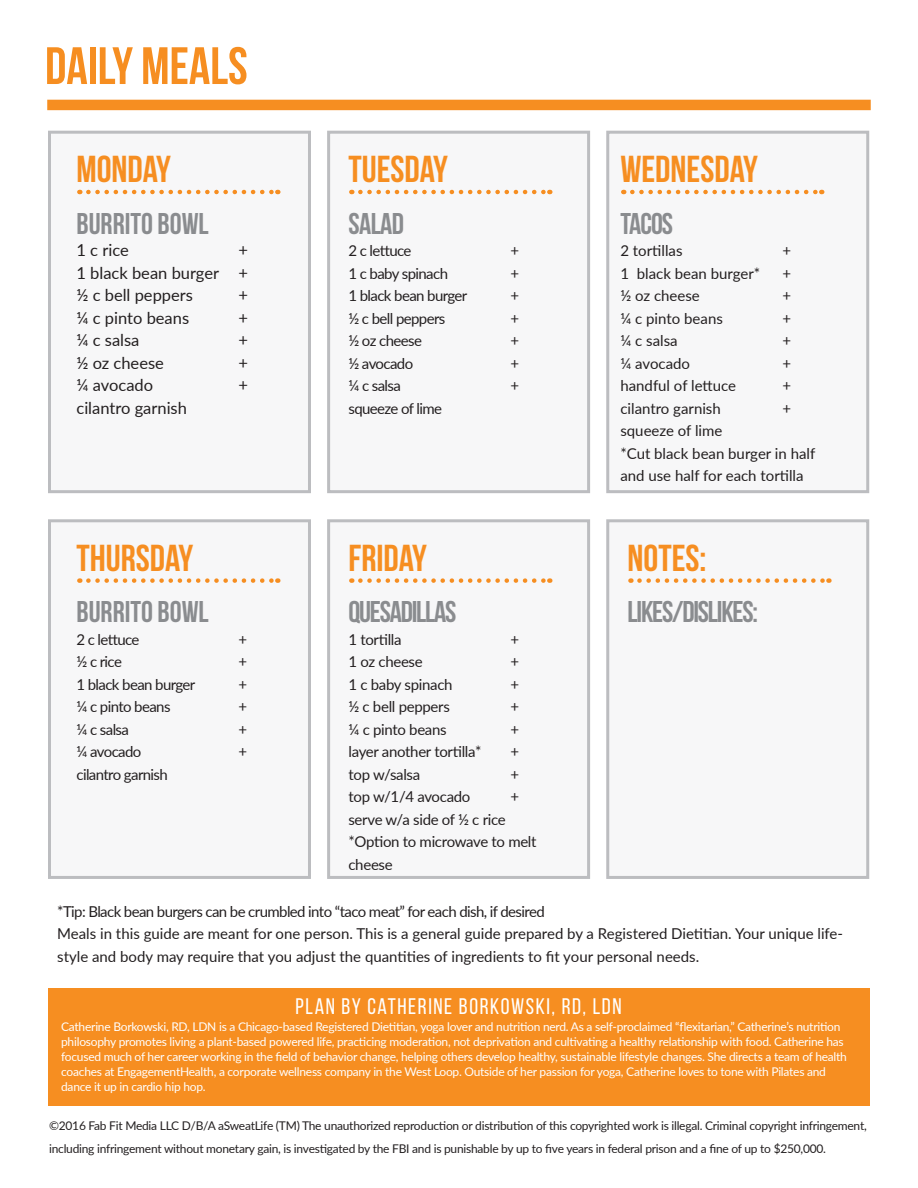
<style>
.page{position:relative;width:918px;height:1188px;background:#fff}
.page>*{position:absolute;margin:0;border:0;box-sizing:border-box;transform-origin:0 0}
.t1{font:52.5px "Bebas Neue";color:#f68e21}
.t2{font:37.5px "Bebas Neue";color:#f68e21}
.t3{font:30px "Bebas Neue";letter-spacing:-.03em;color:#8a8c8f}
.t4{font:30px "Bebas Neue";color:#8a8c8f}
.t5{font:22.5px "Bebas Neue";letter-spacing:.07em;color:#fff}
.t6{font:16.5px "Lato";color:#231f20}
.t7{font:15px/22.5px "Lato";color:#231f20}
.t8{font:15px/22.5px "Lato";letter-spacing:-.02em;color:#231f20}
.t9{font:15px "Lato";letter-spacing:-.04em;color:#231f20}
.t10{font:12px/15px "Lato";letter-spacing:-.02em;color:#fff}
.t11{font:12px/22.5px "Lato";letter-spacing:-.02em;color:#231f20}
</style>
<div class="page">
<div style="left:47px;top:100px;width:824px;height:10px;background:#f68e21"></div>
<div style="left:48px;top:131px;width:263px;height:362px;background:#f7f7f8;border:3px solid #bcbdc0"></div>
<div style="left:48px;top:519px;width:263px;height:360px;background:#f7f7f8;border:3px solid #bcbdc0"></div>
<div style="left:327px;top:131px;width:263px;height:362px;background:#f7f7f8;border:3px solid #bcbdc0"></div>
<div style="left:327px;top:519px;width:263px;height:360px;background:#f7f7f8;border:3px solid #bcbdc0"></div>
<div style="left:606px;top:131px;width:263px;height:362px;background:#f7f7f8;border:3px solid #bcbdc0"></div>
<svg style="left:88px;top:190px;width:190px;height:4px"></svg>
<svg style="left:88px;top:578px;width:190px;height:5px"></svg>
<svg style="left:360px;top:190px;width:190px;height:4px"></svg>
<svg style="left:360px;top:578px;width:190px;height:5px"></svg>
<svg style="left:632px;top:190px;width:190px;height:4px"></svg>
<div style="left:606px;top:519px;width:263px;height:360px;background:#f7f7f8;border:3px solid #bcbdc0"></div>
<svg style="left:639px;top:578px;width:190px;height:5px"></svg>
<div style="left:48px;top:988px;width:822px;height:118px;background:#f68e21"></div>
<p class="t1" style="left:45px;top:37px;width:204px">DAILY MEALS</p>
<p class="t2" style="left:76px;top:149px;width:96px">MONDAY</p>
<p class="t2" style="left:348px;top:149px;width:101px">TUESDAY</p>
<p class="t2" style="left:620px;top:149px;width:139px">WEDNESDAY</p>
<p class="t4" style="left:76px;top:207px;width:134px">BURRITO BOWL</p>
<p class="t6" style="left:76px;top:239px;width:54px">1 c rice</p>
<p class="t6" style="left:238px;top:239px;width:11px">+</p>
<p class="t6" style="left:76px;top:261px;width:173px">1 black bean burger +</p>
<p class="t6" style="left:76px;top:284px;width:118px">½ c bell peppers</p>
<p class="t6" style="left:238px;top:284px;width:11px">+</p>
<p class="t6" style="left:76px;top:306px;width:114px">¼ c pinto beans</p>
<p class="t6" style="left:238px;top:306px;width:11px">+</p>
<p class="t6" style="left:76px;top:329px;width:65px">¼ c salsa</p>
<p class="t6" style="left:238px;top:329px;width:11px">+</p>
<p class="t6" style="left:76px;top:351px;width:89px">½ oz cheese</p>
<p class="t6" style="left:238px;top:351px;width:11px">+</p>
<p class="t6" style="left:76px;top:374px;width:78px">¼ avocado</p>
<p class="t6" style="left:238px;top:374px;width:11px">+</p>
<p class="t6" style="left:76px;top:396px;width:112px">cilantro garnish</p>
<p class="t3" style="left:348px;top:207px;width:57px">SALAD</p>
<p class="t8" style="left:348px;top:239px;width:65px">2 c lettuce</p>
<p class="t8" style="left:510px;top:239px;width:10px">+</p>
<p class="t9" style="left:348px;top:263px;width:101px">1 c baby spinach</p>
<p class="t8" style="left:510px;top:261px;width:10px">+</p>
<p class="t9" style="left:348px;top:285px;width:120px">1 black bean burger</p>
<p class="t8" style="left:510px;top:284px;width:10px">+</p>
<p class="t9" style="left:348px;top:308px;width:98px">½ c bell peppers</p>
<p class="t8" style="left:510px;top:306px;width:10px">+</p>
<p class="t9" style="left:348px;top:330px;width:75px">½ oz cheese</p>
<p class="t8" style="left:510px;top:329px;width:10px">+</p>
<p class="t9" style="left:348px;top:353px;width:66px">½ avocado</p>
<p class="t8" style="left:510px;top:351px;width:10px">+</p>
<p class="t8" style="left:348px;top:374px;width:54px">¼ c salsa</p>
<p class="t8" style="left:510px;top:374px;width:10px">+</p>
<p class="t9" style="left:348px;top:398px;width:95px">squeeze of lime</p>
<p class="t3" style="left:620px;top:207px;width:54px">TACOS</p>
<p class="t7" style="left:620px;top:239px;width:64px">2 tortillas</p>
<p class="t8" style="left:782px;top:239px;width:10px">+</p>
<p class="t7" style="left:620px;top:261px;width:141px">1 black bean burger*</p>
<p class="t8" style="left:782px;top:261px;width:10px">+</p>
<p class="t7" style="left:620px;top:284px;width:81px">½ oz cheese</p>
<p class="t8" style="left:782px;top:284px;width:10px">+</p>
<p class="t7" style="left:620px;top:306px;width:104px">¼ c pinto beans</p>
<p class="t8" style="left:782px;top:306px;width:10px">+</p>
<p class="t8" style="left:620px;top:329px;width:59px">¼ c salsa</p>
<p class="t8" style="left:782px;top:329px;width:10px">+</p>
<p class="t7" style="left:620px;top:351px;width:71px">¼ avocado</p>
<p class="t8" style="left:782px;top:351px;width:10px">+</p>
<p class="t7" style="left:620px;top:374px;width:117px">handful of lettuce</p>
<p class="t8" style="left:782px;top:374px;width:10px">+</p>
<p class="t7" style="left:620px;top:396px;width:102px">cilantro garnish</p>
<p class="t8" style="left:782px;top:396px;width:10px">+</p>
<p class="t7" style="left:620px;top:419px;width:104px">squeeze of lime</p>
<p class="t7" style="left:620px;top:441px;width:196px">*Cut black bean burger in half and use half for each tortilla</p>
<p class="t2" style="left:76px;top:537px;width:118px">THURSDAY</p>
<p class="t4" style="left:76px;top:596px;width:134px">BURRITO BOWL</p>
<p class="t8" style="left:76px;top:628px;width:65px">2 c lettuce</p>
<p class="t8" style="left:238px;top:628px;width:10px">+</p>
<p class="t8" style="left:76px;top:650px;width:47px">½ c rice</p>
<p class="t8" style="left:238px;top:650px;width:10px">+</p>
<p class="t9" style="left:76px;top:674px;width:120px">1 black bean burger</p>
<p class="t8" style="left:238px;top:673px;width:10px">+</p>
<p class="t9" style="left:76px;top:696px;width:96px">¼ c pinto beans</p>
<p class="t8" style="left:238px;top:695px;width:10px">+</p>
<p class="t8" style="left:76px;top:718px;width:54px">¼ c salsa</p>
<p class="t8" style="left:238px;top:718px;width:10px">+</p>
<p class="t9" style="left:76px;top:741px;width:66px">¼ avocado</p>
<p class="t8" style="left:238px;top:740px;width:10px">+</p>
<p class="t9" style="left:76px;top:764px;width:93px">cilantro garnish</p>
<p class="t2" style="left:348px;top:537px;width:80px">FRIDAY</p>
<p class="t3" style="left:348px;top:596px;width:109px">QUESADILLAS</p>
<p class="t8" style="left:348px;top:628px;width:55px">1 tortilla</p>
<p class="t8" style="left:510px;top:628px;width:10px">+</p>
<p class="t8" style="left:348px;top:650px;width:76px">1 oz cheese</p>
<p class="t8" style="left:510px;top:650px;width:10px">+</p>
<p class="t8" style="left:348px;top:673px;width:106px">1 c baby spinach</p>
<p class="t8" style="left:510px;top:673px;width:10px">+</p>
<p class="t8" style="left:348px;top:695px;width:103px">½ c bell peppers</p>
<p class="t8" style="left:510px;top:695px;width:10px">+</p>
<p class="t8" style="left:348px;top:718px;width:100px">¼ c pinto beans</p>
<p class="t8" style="left:510px;top:718px;width:10px">+</p>
<p class="t8" style="left:348px;top:740px;width:134px">layer another tortilla*</p>
<p class="t8" style="left:510px;top:740px;width:10px">+</p>
<p class="t8" style="left:348px;top:763px;width:73px">top w/salsa</p>
<p class="t8" style="left:510px;top:763px;width:10px">+</p>
<p class="t8" style="left:348px;top:785px;width:124px">top w/1/4 avocado</p>
<p class="t8" style="left:510px;top:785px;width:10px">+</p>
<p class="t8" style="left:348px;top:808px;width:159px">serve w/a side of ½ c rice</p>
<p class="t8" style="left:348px;top:830px;width:190px">*Option to microwave to melt cheese</p>
<p class="t2" style="left:628px;top:537px;width:81px">NOTES:</p>
<p class="t3" style="left:628px;top:596px;width:132px">LIKES/DISLIKES:</p>
<p class="t9" style="left:57px;top:901px;width:489px">*Tip: Black bean burgers can be crumbled into “taco meat” for each dish, if desired</p>
<p class="t7" style="left:57px;top:922px;width:787px">Meals in this guide are meant for one person. This is a general guide prepared by a Registered Dietitian. Your unique life&shy;style and body may require that you adjust the quantities of ingredients to fit your personal needs.</p>
<p class="t5" style="left:296px;top:994px;width:328px">PLAN BY CATHERINE BORKOWSKI, RD, LDN</p>
<p class="t10" style="left:61px;top:1019px;width:787px">Catherine Borkowski, RD, LDN is a Chicago-based Registered Dietitian, yoga lover and nutrition nerd. As a self-proclaimed “flexitarian,” Catherine’s nutrition philosophy promotes living a plant-based powered life, practicing moderation, not deprivation and cultivating a healthy relationship with food. Catherine has focused much of her career working in the field of behavior change, helping others develop healthy, sustainable lifestyle changes. She directs a team of health coaches at EngagementHealth, a corporate wellness company in the West Loop. Outside of her passion for yoga, Catherine loves to tone with Pilates and dance it up in cardio hip hop.</p>
<p class="t11" style="left:49px;top:1114px;width:819px">©2016 Fab Fit Media LLC D/B/A aSweatLife (TM) The unauthorized reproduction or distribution of this copyrighted work is illegal. Criminal copyright infringement, including infringement without monetary gain, is investigated by the FBI and is punishable by up to five years in federal prison and a fine of up to $250,000.</p>
</div>
